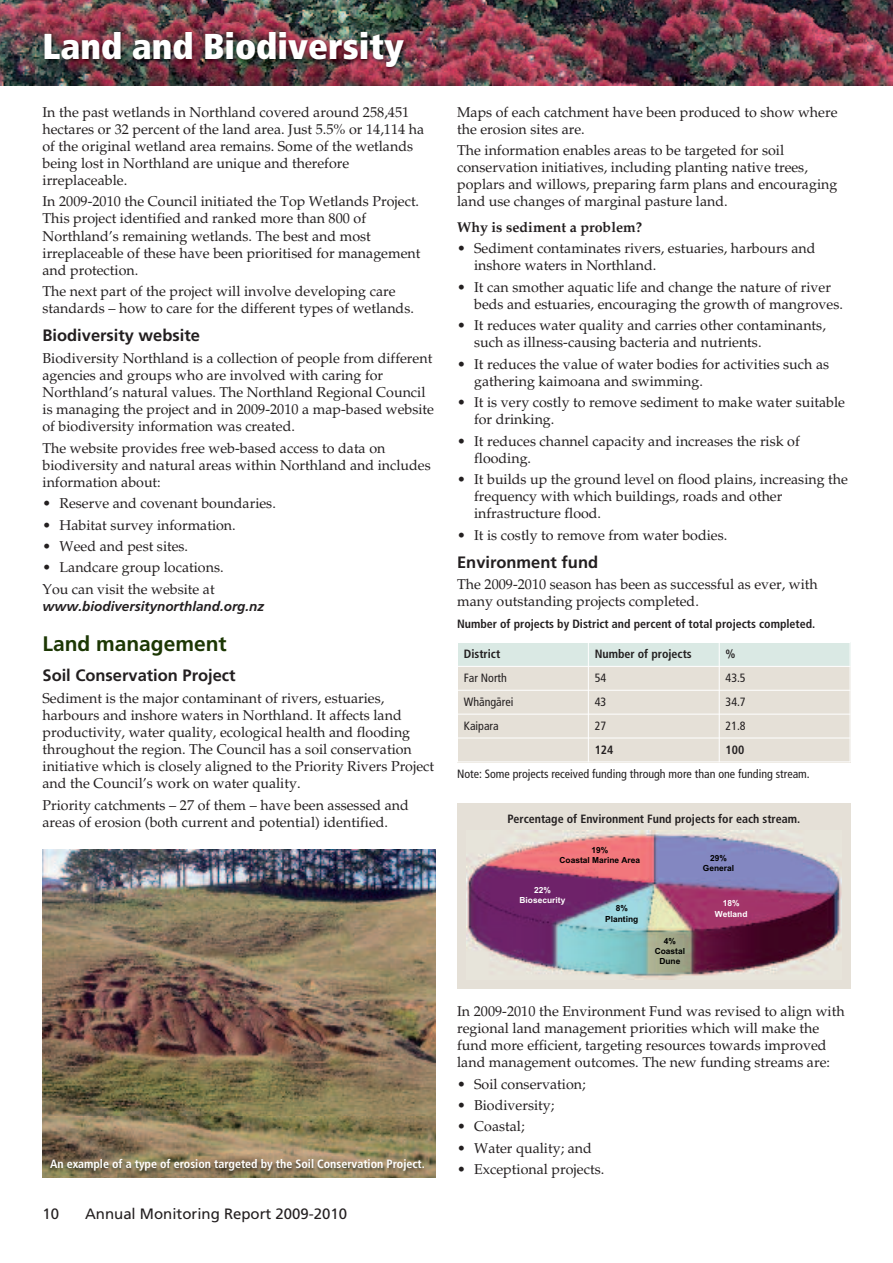
<style>
.page{position:relative;width:893px;height:1263px;background:#fff}
.page>*{position:absolute;margin:0;border:0;box-sizing:border-box;transform-origin:0 0}
.t1{font:900 condensed 36px "Frutiger Maori";color:#fff}
.t2{font:700 21px "Frutiger Maori";color:#1c3704}
.t3{font:700 16.5px "Frutiger Maori";color:#231f20}
.t4{font:15px "Frutiger Maori";color:#231f20}
.t5{font:14.25px/17.1px "Palatino Maori";color:#231f20}
.t6{font:700 14.25px "Palatino Maori";color:#231f20}
.t7{font:italic 700 13.5px "Frutiger Maori";color:#231f20}
.t8{font:700 condensed 12px "Frutiger Maori";color:#231f20}
.t9{font:condensed 12px "Frutiger Maori";color:#231f20}
.t10{font:700 condensed 12px "Frutiger Maori";color:#fff}
.t11{font:700 8.4px/10.2px "Arial";color:#000;text-align:center}
.t12{font:700 8.4px/10.2px "Arial";color:#fff;text-align:center}
</style>
<div class="page">
<img style="left:0;top:0;width:893px;height:85px">
<img style="left:35px;top:23px;width:827px;height:63px">
<img style="left:43px;top:849px;width:393px;height:267px">
<div style="left:457px;top:642px;width:131px;height:24px;background:#dae9e4"></div>
<div style="left:588px;top:642px;width:131px;height:24px;background:#dae9e4"></div>
<div style="left:719px;top:642px;width:131px;height:24px;background:#dae9e4"></div>
<div style="left:457px;top:666px;width:131px;height:24px;background:#e5e0d7"></div>
<div style="left:588px;top:666px;width:131px;height:24px;background:#e5e0d7"></div>
<div style="left:719px;top:666px;width:131px;height:24px;background:#e5e0d7"></div>
<div style="left:457px;top:690px;width:131px;height:24px;background:#e5e0d7"></div>
<div style="left:588px;top:690px;width:131px;height:24px;background:#e5e0d7"></div>
<div style="left:719px;top:690px;width:131px;height:24px;background:#e5e0d7"></div>
<div style="left:457px;top:714px;width:131px;height:24px;background:#e5e0d7"></div>
<div style="left:588px;top:714px;width:131px;height:24px;background:#e5e0d7"></div>
<div style="left:719px;top:714px;width:131px;height:24px;background:#e5e0d7"></div>
<div style="left:457px;top:738px;width:131px;height:24px;background:#e5e0d7"></div>
<div style="left:588px;top:738px;width:131px;height:24px;background:#e5e0d7"></div>
<div style="left:719px;top:738px;width:131px;height:24px;background:#e5e0d7"></div>
<hr style="left:457px;top:642px;width:1px;height:120px;background:#fff">
<hr style="left:588px;top:642px;width:1px;height:120px;background:#fff">
<hr style="left:719px;top:642px;width:1px;height:120px;background:#fff">
<hr style="left:457px;top:642px;width:393px;height:1px;background:#fff">
<hr style="left:457px;top:666px;width:393px;height:1px;background:#fff">
<hr style="left:457px;top:690px;width:393px;height:1px;background:#fff">
<hr style="left:457px;top:714px;width:393px;height:1px;background:#fff">
<hr style="left:457px;top:738px;width:393px;height:1px;background:#fff">
<hr style="left:457px;top:761px;width:393px;height:1px;background:#fff">
<div style="left:457px;top:803px;width:393px;height:185px;background:#e5e0d7"></div>
<img style="left:466px;top:830px;width:375px;height:150px">
<img style="left:43px;top:1116px;width:393px;height:62px">
<h1 class="t1" style="left:43px;top:32px;width:363px">Land and Biodiversity</h1>
<p class="t5" style="left:43px;top:105px;width:383px">In the past wetlands in Northland covered around 258,451 hectares or 32 percent of the land area. Just 5.5% or 14,114 ha of the original wetland area remains. Some of the wetlands being lost in Northland are unique and therefore irreplaceable.</p>
<p class="t5" style="left:43px;top:195px;width:379px">In 2009-2010 the Council initiated the Top Wetlands Project.<br>This project identified and ranked more than 800 of Northland’s remaining wetlands. The best and most irreplaceable of these have been prioritised for management and protection.</p>
<p class="t5" style="left:43px;top:284px;width:373px">The next part of the project will involve developing care standards – how to care for the different types of wetlands.</p>
<p class="t3" style="left:43px;top:329px;width:159px">Biodiversity website</p>
<p class="t5" style="left:43px;top:351px;width:393px">Biodiversity Northland is a collection of people from different agencies and groups who are involved with caring for Northland’s natural values. The Northland Regional Council is managing the project and in 2009-2010 a map-based website of biodiversity information was created.</p>
<p class="t5" style="left:43px;top:441px;width:390px">The website provides free web-based access to data on biodiversity and natural areas within Northland and includes information about:</p>
<p class="t5" style="left:43px;top:496px;width:235px">• Reserve and covenant boundaries.</p>
<p class="t5" style="left:43px;top:518px;width:195px">• Habitat survey information.</p>
<p class="t5" style="left:43px;top:539px;width:147px">• Weed and pest sites.</p>
<p class="t5" style="left:43px;top:558px;width:183px;line-height:21.3px">• Landcare group locations.<br>You can visit the website at</p>
<p class="t7" style="left:43px;top:601px;width:223px">www.biodiversitynorthland.org.nz</p>
<h2 class="t2" style="left:43px;top:635px;width:186px">Land management</h2>
<p class="t3" style="left:43px;top:669px;width:195px">Soil Conservation Project</p>
<p class="t5" style="left:43px;top:691px;width:393px">Sediment is the major contaminant of rivers, estuaries, harbours and inshore waters in Northland. It affects land productivity, water quality, ecological health and flooding throughout the region. The Council has a soil conservation initiative which is closely aligned to the Priority Rivers Project and the Council’s work on water quality.</p>
<p class="t5" style="left:43px;top:798px;width:368px">Priority catchments – 27 of them – have been assessed and areas of erosion (both current and potential) identified.</p>
<p class="t10" style="left:50px;top:1158px;width:376px">An example of a type of erosion targeted by the Soil Conservation Project.</p>
<p class="t4" style="left:43px;top:1208px;width:18px">10</p>
<p class="t4" style="left:85px;top:1208px;width:264px">Annual Monitoring Report 2009-2010</p>
<p class="t5" style="left:457px;top:105px;width:382px">Maps of each catchment have been produced to show where the erosion sites are.</p>
<p class="t5" style="left:457px;top:143px;width:382px">The information enables areas to be targeted for soil conservation initiatives, including planting native trees, poplars and willows, preparing farm plans and encouraging land use changes of marginal pasture land.</p>
<p class="t6" style="left:457px;top:222px;width:187px">Why is sediment a problem?</p>
<p class="t5" style="left:474px;top:242px;width:343px;text-indent:-17px">• Sediment contaminates rivers, estuaries, harbours and inshore waters in Northland.</p>
<p class="t5" style="left:474px;top:280px;width:370px;text-indent:-17px">• It can smother aquatic life and change the nature of river beds and estuaries, encouraging the growth of mangroves.</p>
<p class="t5" style="left:474px;top:318px;width:353px;text-indent:-17px">• It reduces water quality and carries other contaminants, such as illness-causing bacteria and nutrients.</p>
<p class="t5" style="left:474px;top:357px;width:357px;text-indent:-17px">• It reduces the value of water bodies for activities such as gathering kaimoana and swimming.</p>
<p class="t5" style="left:474px;top:395px;width:372px;text-indent:-17px">• It is very costly to remove sediment to make water suitable for drinking.</p>
<p class="t5" style="left:474px;top:434px;width:327px;text-indent:-17px">• It reduces channel capacity and increases the risk of flooding.</p>
<p class="t5" style="left:474px;top:472px;width:375px;text-indent:-17px">• It builds up the ground level on flood plains, increasing the frequency with which buildings, roads and other infrastructure flood.</p>
<p class="t5" style="left:457px;top:528px;width:272px">• It is costly to remove from water bodies.</p>
<p class="t3" style="left:457px;top:555px;width:143px">Environment fund</p>
<p class="t5" style="left:457px;top:577px;width:362px">The 2009-2010 season has been as successful as ever, with many outstanding projects completed.</p>
<p class="t8" style="left:457px;top:619px;width:360px">Number of projects by District and percent of total projects completed.</p>
<p class="t8" style="left:464px;top:648px;width:38px">District</p>
<p class="t8" style="left:595px;top:649px;width:99px">Number of projects</p>
<p class="t8" style="left:726px;top:649px;width:11px">%</p>
<p class="t9" style="left:464px;top:673px;width:45px">Far North</p>
<p class="t9" style="left:595px;top:673px;width:13px">54</p>
<p class="t9" style="left:726px;top:673px;width:22px">43.5</p>
<p class="t9" style="left:464px;top:697px;width:51px">Whängärei</p>
<p class="t9" style="left:595px;top:697px;width:13px">43</p>
<p class="t9" style="left:726px;top:697px;width:22px">34.7</p>
<p class="t9" style="left:464px;top:721px;width:36px">Kaipara</p>
<p class="t9" style="left:595px;top:721px;width:13px">27</p>
<p class="t9" style="left:726px;top:721px;width:22px">21.8</p>
<p class="t8" style="left:595px;top:744px;width:20px">124</p>
<p class="t8" style="left:726px;top:744px;width:20px">100</p>
<p class="t9" style="left:457px;top:769px;width:354px">Note: Some projects received funding through more than one funding stream.</p>
<p class="t8" style="left:507px;top:814px;width:294px">Percentage of Environment Fund projects for each stream.</p>
<p class="t11" style="left:560px;top:845px;width:82px">19%<br>Coastal Marine Area</p>
<p class="t12" style="left:520px;top:885px;width:47px">22%<br>Biosecurity</p>
<p class="t11" style="left:605px;top:904px;width:35px">8%<br>Planting</p>
<p class="t11" style="left:655px;top:936px;width:32px">4%<br>Coastal<br>Dune</p>
<p class="t11" style="left:703px;top:853px;width:33px">29%<br>General</p>
<p class="t12" style="left:715px;top:898px;width:34px">18%<br>Wetland</p>
<p class="t5" style="left:457px;top:1004px;width:389px">In 2009-2010 the Environment Fund was revised to align with regional land management priorities which will make the fund more efficient, targeting resources towards improved land management outcomes. The new funding streams are:</p>
<p class="t5" style="left:457px;top:1077px;width:130px">• Soil conservation;</p>
<p class="t5" style="left:457px;top:1098px;width:99px">• Biodiversity;</p>
<p class="t5" style="left:457px;top:1119px;width:69px">• Coastal;</p>
<p class="t5" style="left:457px;top:1141px;width:136px">• Water quality; and</p>
<p class="t5" style="left:457px;top:1162px;width:149px">• Exceptional projects.</p>
</div>
